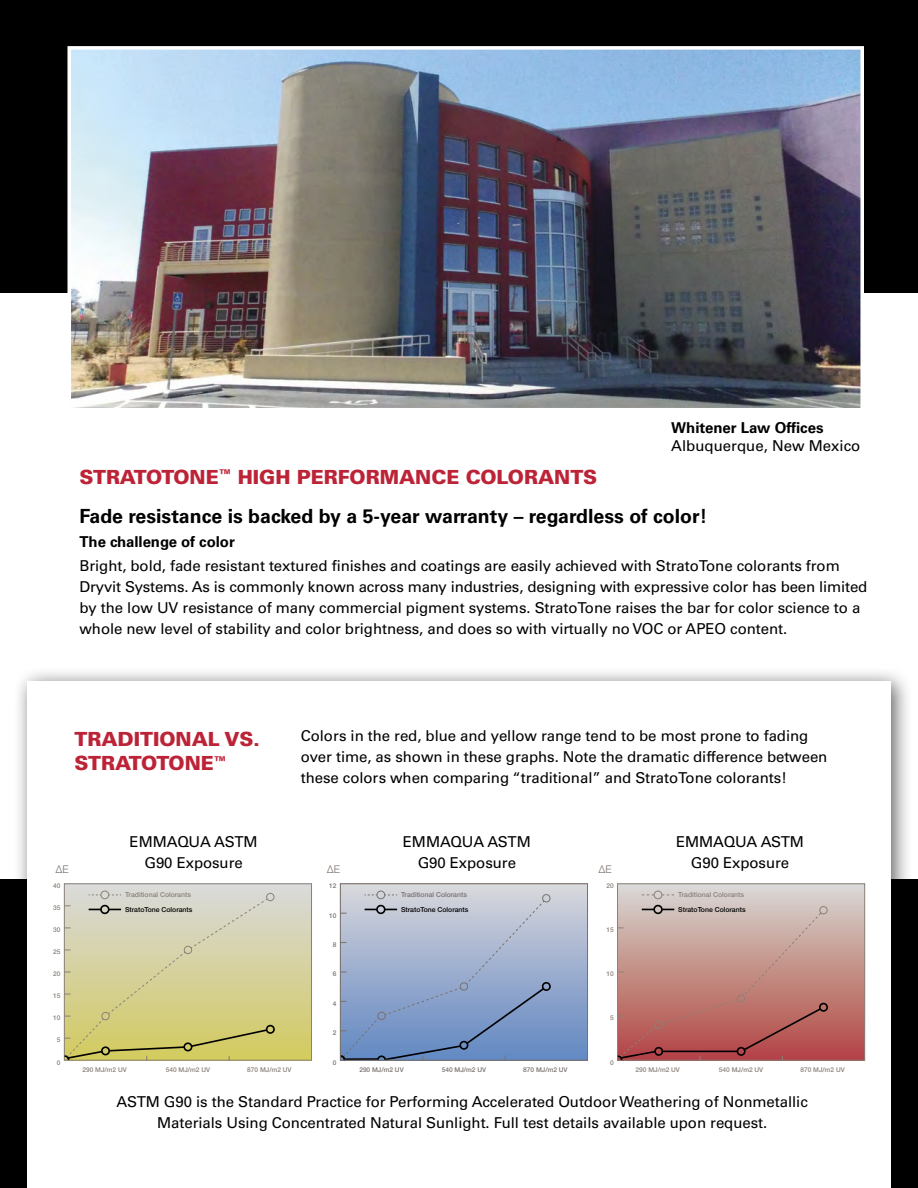
<style>
.page{position:relative;width:918px;height:1188px;background:#fff}
.page>*{position:absolute;margin:0;border:0;box-sizing:border-box;transform-origin:0 0}
.t1{font:700 19.5px/39px "Univers LT Std";color:#000}
.t2{font:900 19.5px/24px "Univers LT Std";letter-spacing:-.005em;color:#bd2337}
.t3{font:15px/21px "Univers LT Std";letter-spacing:-.005em;color:#000;text-align:center}
.t4{font:700 15px "Univers LT Std";letter-spacing:-.005em;color:#000}
.t5{font:300 10.5px "Helvetica Neue";color:#79716d}
.t6{font:500 6.9px "Helvetica Neue";color:#000}
.t7{font:500 6.9px "Helvetica Neue";color:#8a8179}
.t8{font:500 6.9px "Helvetica Neue";color:#79716d}
.t9{font:500 6.6px "Helvetica Neue";color:#8a8179}
.t10{font:500 6.6px "Helvetica Neue";color:#79716d}
.s1{font-weight:900;color:#bd2337}
</style>
<div class="page">
<div style="left:13px;top:667px;width:900px;height:521px;background:#000;opacity:.62"></div>
<div style="left:27px;top:681px;width:864px;height:507px;background:#fff"></div>
<div style="left:0;top:0;width:918px;height:292px;background:#000"></div>
<img style="left:73px;top:51px;width:786px;height:355px">
<div style="left:68px;top:46px;width:796px;height:365px;border:4px solid #fff"></div>
<svg style="left:617px;top:883px;width:248px;height:178px;background:#c7a7a3"></svg>
<svg style="left:642px;top:895px;width:12px;height:1px"></svg>
<svg style="left:662px;top:895px;width:12px;height:1px"></svg>
<div style="left:654px;top:891px;width:8px;height:8px;border:1px solid #8a8179;border-radius:50%"></div>
<div style="left:653px;top:905px;width:10px;height:9px;border:2px solid #000;border-radius:50%"></div>
<svg style="left:618px;top:906px;width:211px;height:154px;background:#be837d"></svg>
<svg style="left:342px;top:886px;width:244px;height:172px;background:#a9b7d1"></svg>
<svg style="left:340px;top:894px;width:212px;height:167px;background:#97a9ca"></svg>
<div style="left:340px;top:884px;width:248px;height:176px;border:1px solid #79716d"></div>
<svg style="left:64px;top:883px;width:248px;height:178px;background:#d2cfa7"></svg>
<svg style="left:64px;top:893px;width:212px;height:167px;background:#d0cc97"></svg>
<div style="left:101px;top:891px;width:8px;height:8px;border:1px solid #8a8179;border-radius:50%"></div>
<div style="left:100px;top:905px;width:10px;height:9px;border:2px solid #000;border-radius:50%"></div>
<p class="t4" style="left:671px;top:419px;width:154px">Whitener Law Offices</p>
<p class="t3" style="left:671px;top:435px;width:191px">Albuquerque, New Mexico</p>
<h1 class="t1" style="left:80px;top:457px;width:629px"><span class="s1">STRATOTONE</span><sup>™</sup> <span class="s1">HIGH PERFORMANCE COLORANTS<br></span>Fade resistance is backed by a 5-year warranty – regardless of color!</h1>
<p class="t4" style="left:80px;top:533px;width:157px">The challenge of color</p>
<p class="t3" style="left:80px;top:555px;width:789px;text-align:left">Bright, bold, fade resistant textured finishes and coatings are easily achieved with StratoTone colorants from Dryvit Systems. As is commonly known across many industries, designing with expressive color has been limited by the low UV resistance of many commercial pigment systems. StratoTone raises the bar for color science to a whole new level of stability and color brightness, and does so with virtually no VOC or APEO content.</p>
<h1 class="t2" style="left:75px;top:727px;width:187px">TRADITIONAL VS.<br>STRATOTONE<sup>™</sup></h1>
<p class="t3" style="left:301px;top:725px;width:528px;text-align:left">Colors in the red, blue and yellow range tend to be most prone to fading over time, as shown in these graphs. Note the dramatic difference between these colors when comparing “traditional” and StratoTone colorants!</p>
<p class="t5" style="left:55px;top:861px;width:15px">ΔE</p>
<p class="t9" style="left:53px;top:880px;width:9px">40</p>
<p class="t9" style="left:53px;top:903px;width:9px">35</p>
<p class="t9" style="left:53px;top:925px;width:9px">30</p>
<p class="t9" style="left:53px;top:947px;width:9px">25</p>
<p class="t9" style="left:53px;top:969px;width:9px">20</p>
<p class="t9" style="left:53px;top:991px;width:9px">15</p>
<p class="t9" style="left:53px;top:1013px;width:9px">10</p>
<p class="t9" style="left:57px;top:1035px;width:5px">5</p>
<p class="t9" style="left:57px;top:1057px;width:5px">0</p>
<p class="t3" style="left:130px;top:832px;width:130px">EMMAQUA ASTM<br>G90 Exposure</p>
<p class="t5" style="left:327px;top:861px;width:15px">ΔE</p>
<p class="t3" style="left:403px;top:832px;width:130px">EMMAQUA ASTM<br>G90 Exposure</p>
<p class="t5" style="left:598px;top:861px;width:15px">ΔE</p>
<p class="t3" style="left:676px;top:832px;width:130px">EMMAQUA ASTM<br>G90 Exposure</p>
<p class="t10" style="left:329px;top:880px;width:9px">12</p>
<p class="t9" style="left:606px;top:880px;width:9px">20</p>
<p class="t7" style="left:125px;top:889px;width:67px">Traditional Colorants</p>
<p class="t6" style="left:125px;top:904px;width:69px">StratoTone Colorants</p>
<p class="t10" style="left:329px;top:910px;width:9px">10</p>
<p class="t8" style="left:401px;top:889px;width:67px">Traditional Colorants</p>
<p class="t6" style="left:401px;top:904px;width:69px">StratoTone Colorants</p>
<p class="t7" style="left:678px;top:889px;width:67px">Traditional Colorants</p>
<p class="t6" style="left:678px;top:904px;width:69px">StratoTone Colorants</p>
<p class="t9" style="left:606px;top:925px;width:9px">15</p>
<p class="t10" style="left:333px;top:939px;width:5px">8</p>
<p class="t10" style="left:333px;top:969px;width:5px">6</p>
<p class="t9" style="left:606px;top:969px;width:9px">10</p>
<p class="t10" style="left:333px;top:998px;width:5px">4</p>
<p class="t9" style="left:610px;top:1013px;width:5px">5</p>
<p class="t10" style="left:333px;top:1027px;width:5px">2</p>
<p class="t10" style="left:333px;top:1057px;width:5px">0</p>
<p class="t9" style="left:610px;top:1057px;width:5px">0</p>
<p class="t9" style="left:82px;top:1064px;width:46px">290 MJ/m2 UV</p>
<p class="t9" style="left:166px;top:1064px;width:46px">540 MJ/m2 UV</p>
<p class="t9" style="left:247px;top:1064px;width:46px">870 MJ/m2 UV</p>
<p class="t10" style="left:359px;top:1064px;width:46px">290 MJ/m2 UV</p>
<p class="t10" style="left:442px;top:1064px;width:46px">540 MJ/m2 UV</p>
<p class="t10" style="left:523px;top:1064px;width:46px">870 MJ/m2 UV</p>
<p class="t9" style="left:636px;top:1064px;width:46px">290 MJ/m2 UV</p>
<p class="t9" style="left:719px;top:1064px;width:46px">540 MJ/m2 UV</p>
<p class="t9" style="left:800px;top:1064px;width:46px">870 MJ/m2 UV</p>
<p class="t3" style="left:117px;top:1091px;width:693px">ASTM G90 is the Standard Practice for Performing Accelerated Outdoor Weathering of Nonmetallic<br>Materials Using Concentrated Natural Sunlight. Full test details available upon request.</p>
</div>
